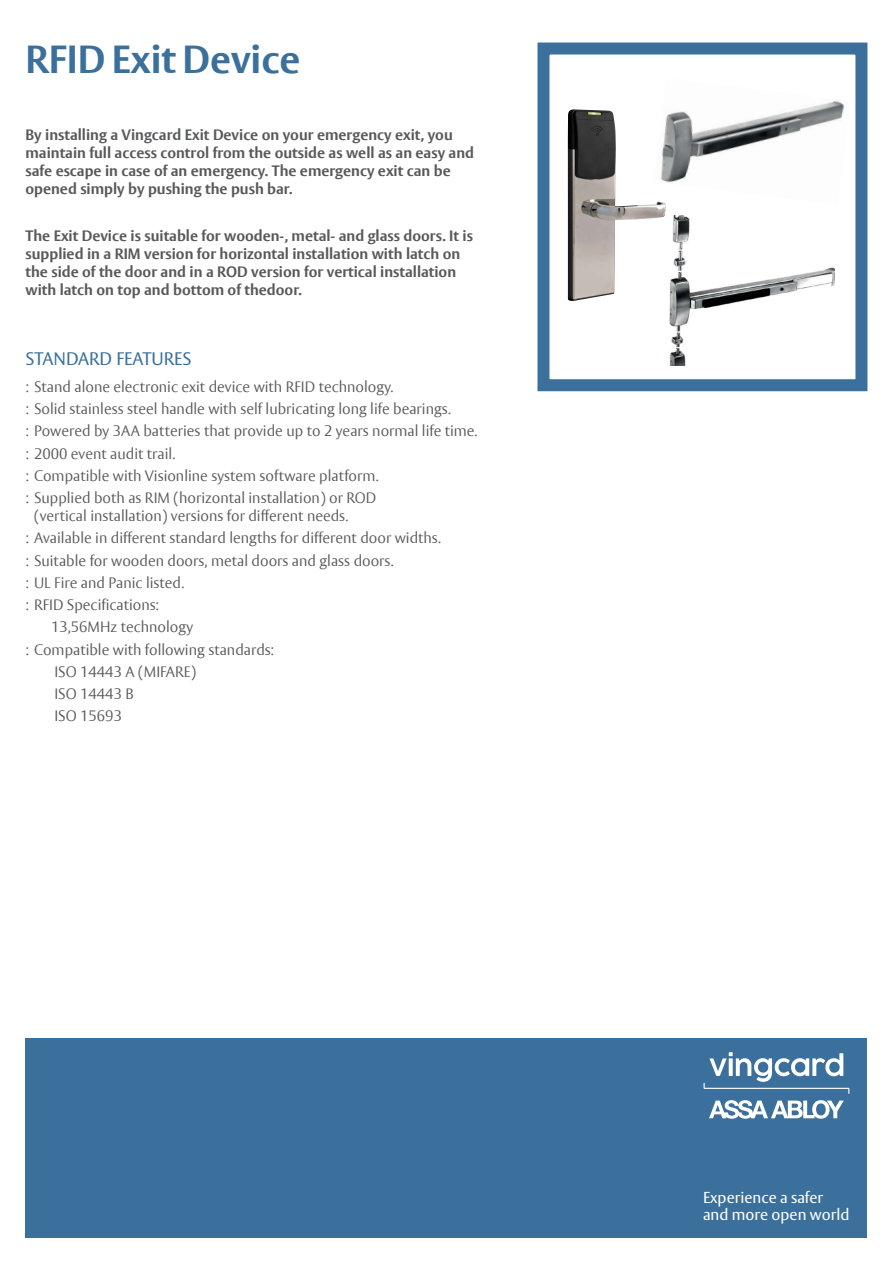
<style>
.page{position:relative;width:893px;height:1263px;background:#fff}
.page>*{position:absolute;margin:0;border:0;box-sizing:border-box;transform-origin:0 0}
.Rubrik_pos{font:700 39px "ASSA Vesta";color:#3b709c}
.DS_Heading_2{font:18px "ASSA Vesta";color:#3b709c}
.t1{font:15.75px/17.5px "ASSA Vesta";color:#fff}
.DS_Brødtekst_Bullets{font:300 15px/18px "ASSA Vesta";color:#58595b}
.DS_Heading_2-2{font:700 15px/18px "ASSA Vesta";color:#58595b}
</style>
<div class="page">
<div style="left:26px;top:1038px;width:841px;height:199px;background:#3b709c"></div>
<svg style="left:709px;top:1100px;width:135px;height:19px"></svg>
<svg style="left:704px;top:1052px;width:145px;height:42px"></svg>
<img style="left:669px;top:215px;width:165px;height:151px">
<div style="left:537px;top:43px;width:330px;height:348px;border:12px solid #3b709c"></div>
<img style="left:666px;top:100px;width:178px;height:83px">
<img style="left:568px;top:109px;width:98px;height:192px">
<p class="Rubrik_pos" style="left:26px;top:35px;width:276px">RFID Exit Device</p>
<p class="DS_Heading_2-2" style="left:26px;top:126px;width:450px">By installing a Vingcard Exit Device on your emergency exit, you maintain full access control from the outside as well as an easy and safe escape in case of an emergency. The emergency exit can be opened simply by pushing the push bar.</p>
<p class="DS_Heading_2-2" style="left:26px;top:227px;width:449px">The Exit Device is suitable for wooden-, metal- and glass doors. It is supplied in a RIM version for horizontal installation with latch on the side of the door and in a ROD version for vertical installation with latch on top and bottom of thedoor.</p>
<p class="DS_Heading_2" style="left:26px;top:348px;width:168px">STANDARD FEATURES</p>
<p class="DS_Brødtekst_Bullets" style="left:26px;top:378px;width:369px">: Stand alone electronic exit device with RFID technology.</p>
<p class="DS_Brødtekst_Bullets" style="left:26px;top:400px;width:427px">: Solid stainless steel handle with self lubricating long life bearings.</p>
<p class="DS_Brødtekst_Bullets" style="left:26px;top:423px;width:453px">: Powered by 3AA batteries that provide up to 2 years normal life time.</p>
<p class="DS_Brødtekst_Bullets" style="left:26px;top:445px;width:151px">: 2000 event audit trail.</p>
<p class="DS_Brødtekst_Bullets" style="left:26px;top:467px;width:355px">: Compatible with Visionline system software platform.</p>
<p class="DS_Brødtekst_Bullets" style="left:34px;top:489px;width:344px;text-indent:-9px">: Supplied both as RIM (horizontal installation) or ROD (vertical installation) versions for different needs.</p>
<p class="DS_Brødtekst_Bullets" style="left:26px;top:530px;width:417px">: Available in different standard lengths for different door widths.</p>
<p class="DS_Brødtekst_Bullets" style="left:26px;top:552px;width:370px">: Suitable for wooden doors, metal doors and glass doors.</p>
<p class="DS_Brødtekst_Bullets" style="left:26px;top:574px;width:160px">: UL Fire and Panic listed.</p>
<p class="DS_Brødtekst_Bullets" style="left:26px;top:596px;width:135px">: RFID Specifications:</p>
<p class="DS_Brødtekst_Bullets" style="left:51px;top:619px;width:144px">13,56MHz technology</p>
<p class="DS_Brødtekst_Bullets" style="left:26px;top:641px;width:250px">: Compatible with following standards:</p>
<p class="DS_Brødtekst_Bullets" style="left:54px;top:663px;width:143px">ISO 14443 A (MIFARE)</p>
<p class="DS_Brødtekst_Bullets" style="left:54px;top:685px;width:81px">ISO 14443 B</p>
<p class="DS_Brødtekst_Bullets" style="left:54px;top:708px;width:69px">ISO 15693</p>
<p class="t1" style="left:703px;top:1189px;width:148px">Experience a safer and more open world</p>
</div>
